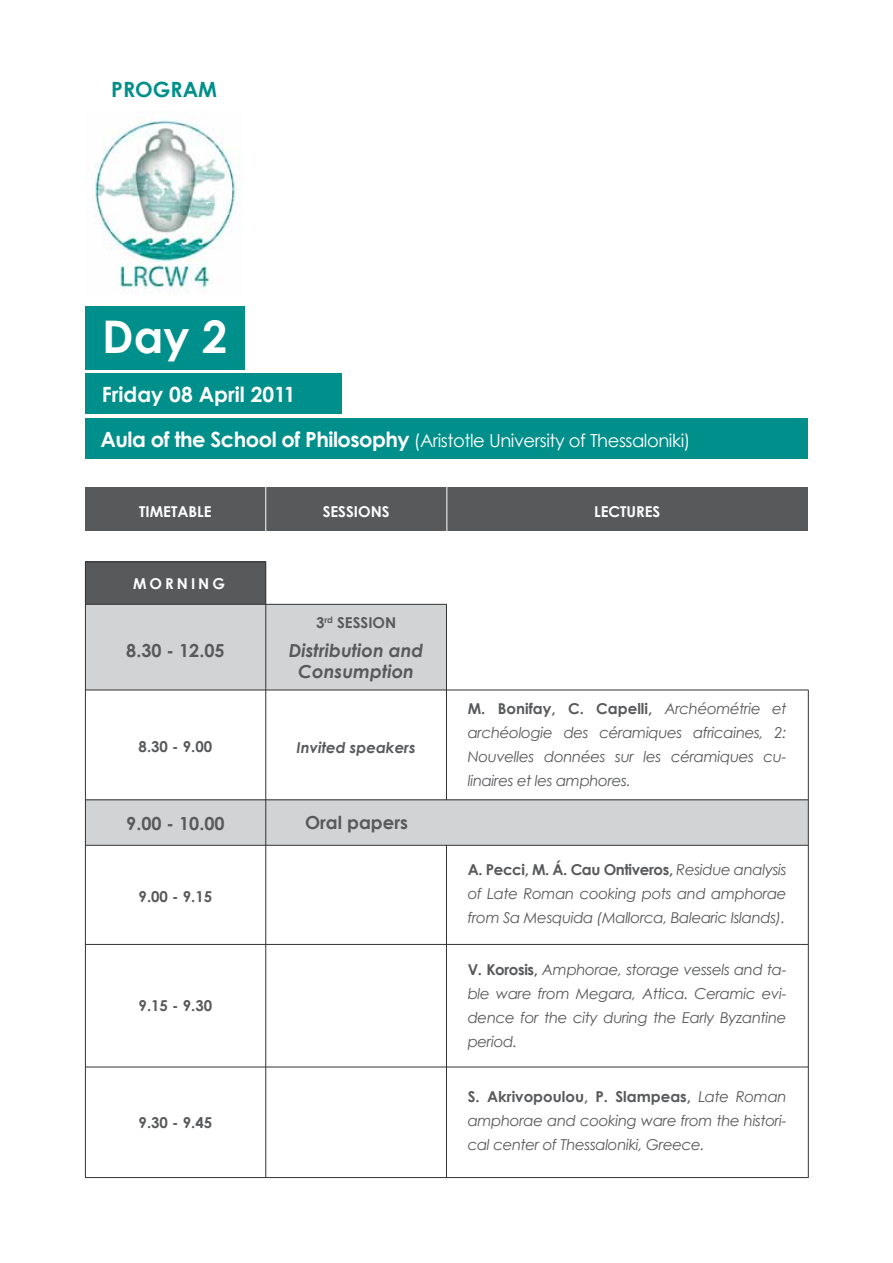
<style>
.page{position:relative;width:893px;height:1263px;background:#fff}
.page>*{position:absolute;margin:0;border:0;box-sizing:border-box;transform-origin:0 0}
.t1{font:700 45px "Century Gothic";color:#fff}
.t2{font:700 21px "Century Gothic";color:#fff}
.t3{font:700 21px "Century Gothic";color:#008f8a}
.t4{font:18px "Century Gothic";letter-spacing:-.025em;color:#fff}
.t5{font:700 18px "Century Gothic";color:#58595b}
.t6{font:italic 700 18px/21px "Century Gothic";color:#58595b;text-align:center}
.t7{font:italic 15px/24px "Century Gothic";letter-spacing:-.025em;color:#58595b;text-align:justify}
.t8{font:700 15px "Century Gothic";color:#58595b}
.t9{font:700 15px "Century Gothic";color:#fff}
.t10{font:italic 700 15px "Century Gothic";color:#58595b}
.t11{font:700 15px "Century Gothic";letter-spacing:.2em;color:#fff}
.s1{font-weight:700;font-size:21px}
.s2{font-weight:700;font-style:normal}
</style>
<div class="page">
<div style="left:85px;top:799px;width:723px;height:46px;background:#d1d3d4"></div>
<div style="left:85px;top:561px;width:181px;height:44px;background:#58595b"></div>
<div style="left:85px;top:604px;width:361px;height:86px;background:#d1d3d4"></div>
<hr style="left:265px;top:561px;width:1px;height:617px;background:#333">
<hr style="left:85px;top:562px;width:1px;height:616px;background:#333">
<hr style="left:808px;top:690px;width:1px;height:488px;background:#333">
<hr style="left:85px;top:604px;width:362px;height:1px;background:#333">
<hr style="left:85px;top:690px;width:723px;height:1px;background:#333">
<hr style="left:85px;top:944px;width:723px;height:1px;background:#333">
<hr style="left:85px;top:561px;width:181px;height:1px;background:#333">
<hr style="left:446px;top:604px;width:1px;height:196px;background:#333">
<hr style="left:85px;top:799px;width:723px;height:1px;background:#333">
<hr style="left:85px;top:845px;width:723px;height:1px;background:#333">
<hr style="left:85px;top:1066px;width:723px;height:1px;background:#333">
<hr style="left:85px;top:1177px;width:723px;height:1px;background:#333">
<hr style="left:446px;top:845px;width:1px;height:333px;background:#333">
<div style="left:85px;top:488px;width:723px;height:43px;background:#58595b"></div>
<hr style="left:265px;top:476px;width:1px;height:71px;background:#fff">
<hr style="left:446px;top:476px;width:1px;height:71px;background:#fff">
<div style="left:85px;top:374px;width:256px;height:40px;background:#008f8a"></div>
<div style="left:85px;top:418px;width:723px;height:41px;background:#008f8a"></div>
<div style="left:85px;top:306px;width:159px;height:64px;background:#008f8a"></div>
<img style="left:92px;top:113px;width:149px;height:180px">
<h2 class="t3" style="left:111px;top:73px;width:107px">PROGRAM</h2>
<h1 class="t1" style="left:102px;top:302px;width:127px">Day 2</h1>
<h2 class="t2" style="left:102px;top:378px;width:196px">Friday 08 April 2011</h2>
<p class="t4" style="left:100px;top:427px;width:591px"><span class="s1">Aula of the School of Philosophy</span> (Aristotle University of Thessaloniki)</p>
<p class="t9" style="left:139px;top:500px;width:74px">TIMETABLE</p>
<p class="t9" style="left:323px;top:500px;width:68px">SESSIONS</p>
<p class="t9" style="left:594px;top:500px;width:68px">LECTURES</p>
<p class="t11" style="left:133px;top:572px;width:93px">MORNING</p>
<p class="t5" style="left:126px;top:637px;width:100px">8.30 - 12.05</p>
<p class="t8" style="left:316px;top:611px;width:82px">3<sup>rd</sup> SESSION</p>
<p class="t6" style="left:289px;top:639px;width:136px">Distribution and<br>Consumption</p>
<p class="t8" style="left:139px;top:735px;width:75px">8.30 - 9.00</p>
<p class="t10" style="left:297px;top:736px;width:121px">Invited speakers</p>
<p class="t5" style="left:126px;top:810px;width:100px">9.00 - 10.00</p>
<p class="t5" style="left:305px;top:809px;width:104px">Oral papers</p>
<p class="t8" style="left:139px;top:885px;width:75px">9.00 - 9.15</p>
<p class="t8" style="left:139px;top:994px;width:75px">9.15 - 9.30</p>
<p class="t8" style="left:139px;top:1111px;width:75px">9.30 - 9.45</p>
<p class="t7" style="left:468px;top:697px;width:320px"><span class="s2">M. Bonifay, C. Capelli,</span> Archéométrie et archéologie des céramiques africaines, 2:<br>Nouvelles données sur les céramiques cu&shy;linaires et les amphores.</p>
<p class="t7" style="left:468px;top:857px;width:320px"><span class="s2">A. Pecci, M. Á. Cau Ontiveros,</span> Residue analysis of Late Roman cooking pots and amphorae from Sa Mesquida (Mallorca, Balearic Islands).</p>
<p class="t7" style="left:468px;top:957px;width:320px"><span class="s2">V. Korosis,</span> Amphorae, storage vessels and ta&shy;ble ware from Megara, Attica. Ceramic evi&shy;dence for the city during the Early Byzantine period.</p>
<p class="t7" style="left:468px;top:1084px;width:320px"><span class="s2">S. Akrivopoulou, P. Slampeas,</span> Late Roman amphorae and cooking ware from the histori&shy;cal center of Thessaloniki, Greece.</p>
</div>
